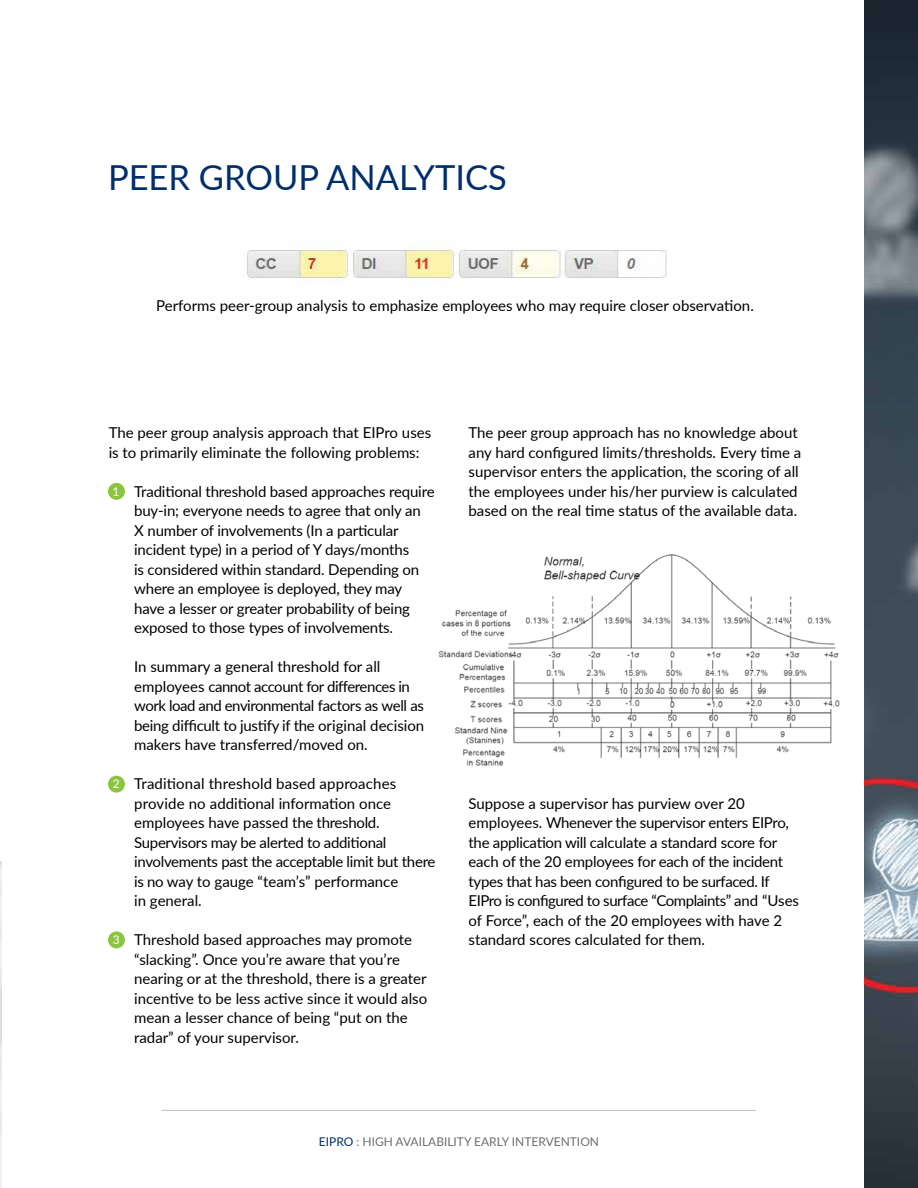
<style>
.page{position:relative;width:918px;height:1188px;background:#fff}
.page>*{position:absolute;margin:0;border:0;box-sizing:border-box;transform-origin:0 0}
.t1{font:34.5px "Lato";color:#002e6c}
.t2{font:15px/19.5px "Lato";letter-spacing:-.01em;color:#000}
.t3{font:12px "Lato";color:#6d6e70}
.s1{font-size:12px;color:#fff}
.s2{color:#002e6c}
</style>
<div class="page">
<hr style="left:162px;top:1110px;width:594px;height:1px;background:#bbbdc0">
<img style="left:247px;top:244px;width:420px;height:41px">
<img style="left:438px;top:554px;width:402px;height:212px">
<div style="left:108px;top:483px;width:17px;height:17px;background:#8ac53f;border-radius:50%"></div>
<div style="left:108px;top:776px;width:17px;height:17px;background:#8ac53f;border-radius:50%"></div>
<div style="left:108px;top:931px;width:17px;height:17px;background:#8ac53f;border-radius:50%"></div>
<img style="left:864px;top:0;width:54px;height:1188px">
<h1 class="t1" style="left:108px;top:153px;width:400px">PEER GROUP ANALYTICS</h1>
<p class="t2" style="left:156px;top:296px;width:599px">Performs peer-group analysis to emphasize employees who may require closer observation.</p>
<p class="t2" style="left:109px;top:422px;width:324px">The peer group analysis approach that EIPro uses is to primarily eliminate the following problems:</p>
<p class="t2" style="left:134px;top:481px;width:302px;text-indent:-22px"><span class="s1">1</span> Traditional threshold based approaches require buy-in; everyone needs to agree that only an<br>X number of involvements (In a particular incident type) in a period of Y days/months<br>is considered within standard. Depending on where an employee is deployed, they may have a lesser or greater probability of being exposed to those types of involvements.</p>
<p class="t2" style="left:134px;top:656px;width:292px">In summary a general threshold for all employees cannot account for differences in work load and environmental factors as well as being difficult to justify if the original decision makers have transferred/moved on.</p>
<p class="t2" style="left:134px;top:773px;width:303px;text-indent:-21px"><span class="s1">2</span> Traditional threshold based approaches provide no additional information once employees have passed the threshold.<br>Supervisors may be alerted to additional involvements past the acceptable limit but there is no way to gauge “team’s” performance<br>in general.</p>
<p class="t2" style="left:134px;top:929px;width:295px;text-indent:-21px"><span class="s1">3</span> Threshold based approaches may promote “slacking”. Once you’re aware that you’re nearing or at the threshold, there is a greater incentive to be less active since it would also mean a lesser chance of being “put on the radar” of your supervisor.</p>
<p class="t2" style="left:469px;top:422px;width:334px">The peer group approach has no knowledge about any hard configured limits/thresholds. Every time a supervisor enters the application, the scoring of all the employees under his/her purview is calculated based on the real time status of the available data.</p>
<p class="t2" style="left:469px;top:793px;width:332px">Suppose a supervisor has purview over 20 employees. Whenever the supervisor enters EIPro, the application will calculate a standard score for each of the 20 employees for each of the incident types that has been configured to be surfaced. If EIPro is configured to surface “Complaints” and “Uses of Force”, each of the 20 employees with have 2 standard scores calculated for them.</p>
<p class="t3" style="left:319px;top:1134px;width:282px"><span class="s2">EIPRO</span> : HIGH AVAILABILITY EARLY INTERVENTION</p>
</div>
